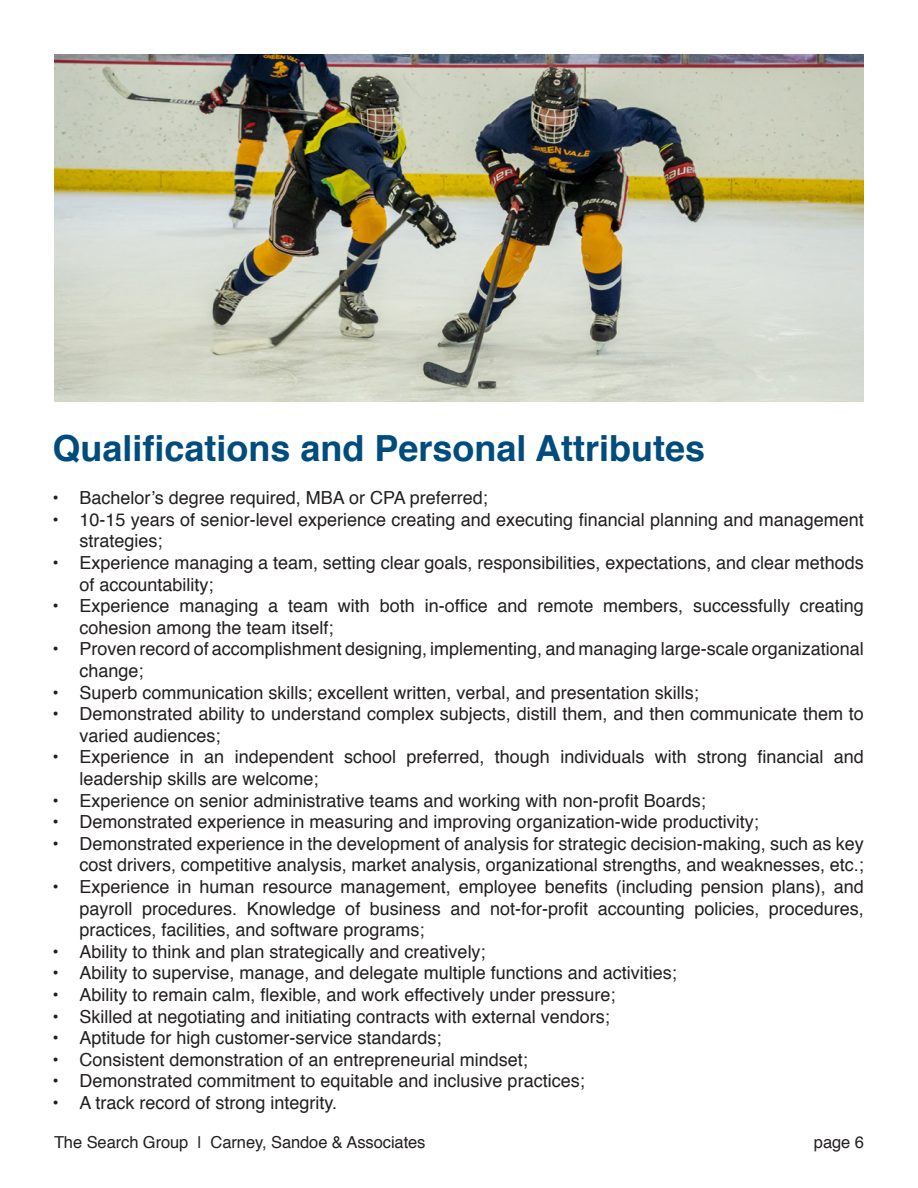
<style>
.page{position:relative;width:918px;height:1188px;background:#fff}
.page>*{position:absolute;margin:0;border:0;box-sizing:border-box;transform-origin:0 0}
.t1{font:700 36px "Helvetica";color:#004c7d}
.t2{font:18px/21.6px "Helvetica";color:#231f20}
.t3{font:16.5px "Helvetica";letter-spacing:-.005em;color:#231f20}
</style>
<div class="page">
<img style="left:54px;top:54px;width:810px;height:348px">
<p class="t1" style="left:52px;top:419px;width:654px">Qualifications and Personal Attributes</p>
<p class="t2" style="left:52px;top:488px;width:437px">• Bachelor’s degree required, MBA or CPA preferred;</p>
<p class="t2" style="left:80px;top:509px;width:786px;text-indent:-27px">• 10-15 years of senior-level experience creating and executing financial planning and management strategies;</p>
<p class="t2" style="left:80px;top:552px;width:786px;text-indent:-27px">• Experience managing a team, setting clear goals, responsibilities, expectations, and clear methods of accountability;</p>
<p class="t2" style="left:80px;top:596px;width:786px;text-indent:-27px">• Experience managing a team with both in-office and remote members, successfully creating cohesion among the team itself;</p>
<p class="t2" style="left:80px;top:639px;width:786px;text-indent:-27px">• Proven record of accomplishment designing, implementing, and managing large-scale organizational change;</p>
<p class="t2" style="left:52px;top:682px;width:648px">• Superb communication skills; excellent written, verbal, and presentation skills;</p>
<p class="t2" style="left:80px;top:704px;width:786px;text-indent:-27px">• Demonstrated ability to understand complex subjects, distill them, and then communicate them to varied audiences;</p>
<p class="t2" style="left:80px;top:747px;width:786px;text-indent:-27px">• Experience in an independent school preferred, though individuals with strong financial and leadership skills are welcome;</p>
<p class="t2" style="left:52px;top:790px;width:655px">• Experience on senior administrative teams and working with non-profit Boards;</p>
<p class="t2" style="left:52px;top:812px;width:708px">• Demonstrated experience in measuring and improving organization-wide productivity;</p>
<p class="t2" style="left:52px;top:833px;width:813px;text-align:right">• Demonstrated experience in the development of analysis for strategic decision-making, such as key cost drivers, competitive analysis, market analysis, organizational strengths, and weaknesses, etc.;</p>
<p class="t2" style="left:80px;top:876px;width:786px;text-align:justify;text-indent:-27px">• Experience in human resource management, employee benefits (including pension plans), and payroll procedures. Knowledge of business and not-for-profit accounting policies, procedures, practices, facilities, and software programs;</p>
<p class="t2" style="left:52px;top:941px;width:435px">• Ability to think and plan strategically and creatively;</p>
<p class="t2" style="left:52px;top:963px;width:626px">• Ability to supervise, manage, and delegate multiple functions and activities;</p>
<p class="t2" style="left:52px;top:984px;width:564px">• Ability to remain calm, flexible, and work effectively under pressure;</p>
<p class="t2" style="left:52px;top:1006px;width:559px">• Skilled at negotiating and initiating contracts with external vendors;</p>
<p class="t2" style="left:52px;top:1028px;width:391px">• Aptitude for high customer-service standards;</p>
<p class="t2" style="left:52px;top:1049px;width:477px">• Consistent demonstration of an entrepreneurial mindset;</p>
<p class="t2" style="left:52px;top:1071px;width:534px">• Demonstrated commitment to equitable and inclusive practices;</p>
<p class="t2" style="left:52px;top:1092px;width:286px">• A track record of strong integrity.</p>
<p class="t3" style="left:54px;top:1129px;width:373px">The Search Group | Carney, Sandoe &amp; Associates</p>
<p class="t3" style="left:814px;top:1129px;width:52px">page 6</p>
</div>
